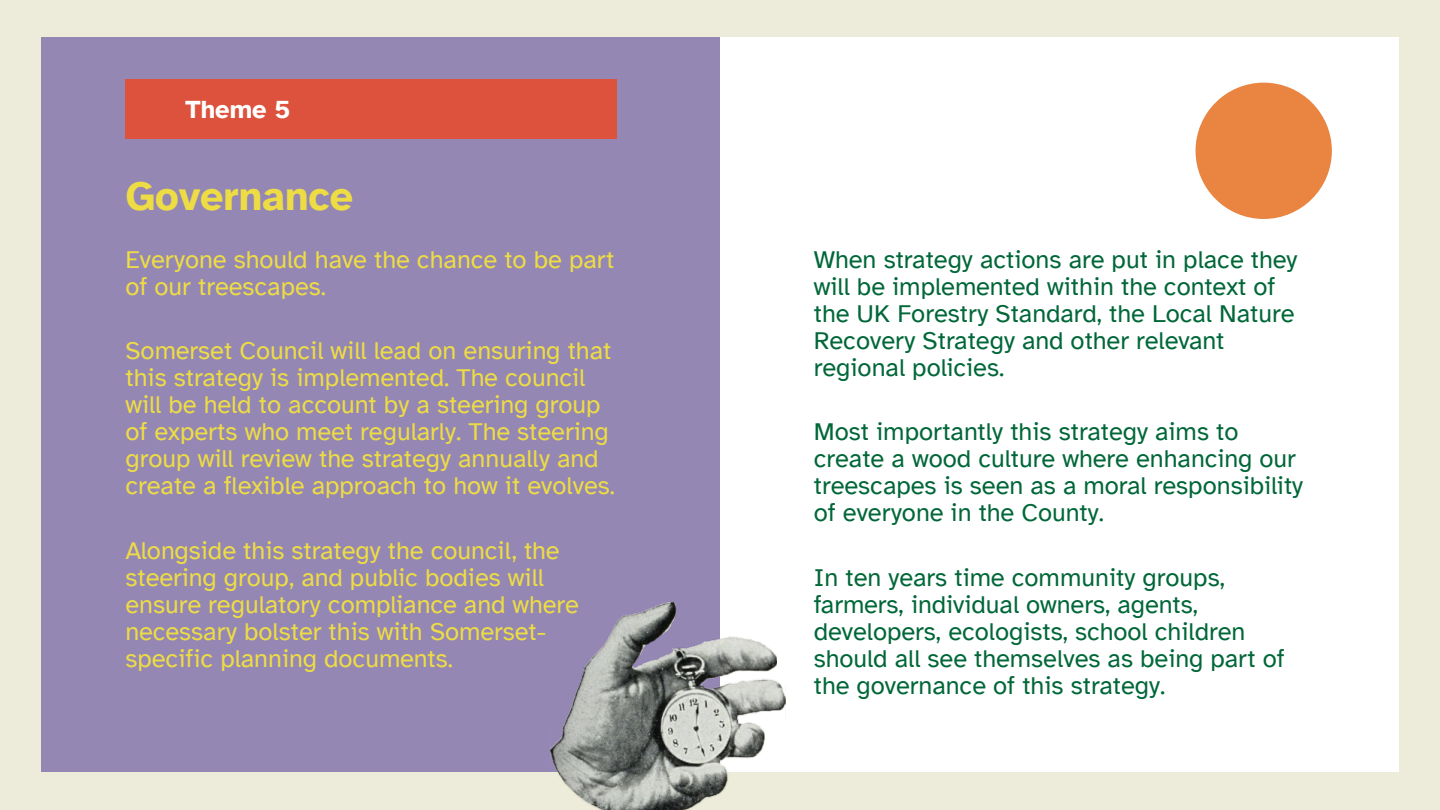
<style>
.page{position:relative;width:1440px;height:810px;background:#edebd9}
.page>*{position:absolute;margin:0;border:0;box-sizing:border-box;transform-origin:0 0}
.t1{font:700 41.25px "Atkinson Hyperlegible";color:#eedc44}
.t2{font:25.5px/27px "Atkinson Hyperlegible";color:#006738}
.t3{font:25.5px/27px "Atkinson Hyperlegible";color:#eedc44}
.t4{font:700 25.5px "Atkinson Hyperlegible";letter-spacing:-.005em;color:#fff}
</style>
<div class="page">
<div style="left:720px;top:38px;width:679px;height:734px;background:#fff"></div>
<div style="left:1196px;top:83px;width:136px;height:136px;background:#e98540;border-radius:50%"></div>
<div style="left:41px;top:38px;width:679px;height:734px;background:#9487b4"></div>
<div style="left:125px;top:79px;width:492px;height:60px;background:#dc523d"></div>
<img style="left:550px;top:602px;width:235px;height:208px">
<p class="t4" style="left:185px;top:93px;width:107px">Theme 5</p>
<h1 class="t1" style="left:125px;top:171px;width:229px">Governance</h1>
<p class="t3" style="left:125px;top:246px;width:490px">Everyone should have the chance to be part of our treescapes.</p>
<p class="t3" style="left:125px;top:337px;width:491px">Somerset Council will lead on ensuring that this strategy is implemented. The council will be held to account by a steering group of experts who meet regularly. The steering group will review the strategy annually and create a flexible approach to how it evolves.</p>
<p class="t3" style="left:125px;top:537px;width:455px">Alongside this strategy the council, the steering group, and public bodies will ensure regulatory compliance and where necessary bolster this with Somerset&shy;specific planning documents.</p>
<p class="t2" style="left:814px;top:246px;width:485px">When strategy actions are put in place they will be implemented within the context of the UK Forestry Standard, the Local Nature Recovery Strategy and other relevant regional policies.</p>
<p class="t2" style="left:814px;top:418px;width:491px">Most importantly this strategy aims to create a wood culture where enhancing our treescapes is seen as a moral responsibility of everyone in the County.</p>
<p class="t2" style="left:814px;top:564px;width:472px">In ten years time community groups, farmers, individual owners, agents, developers, ecologists, school children should all see themselves as being part of the governance of this strategy.</p>
</div>
